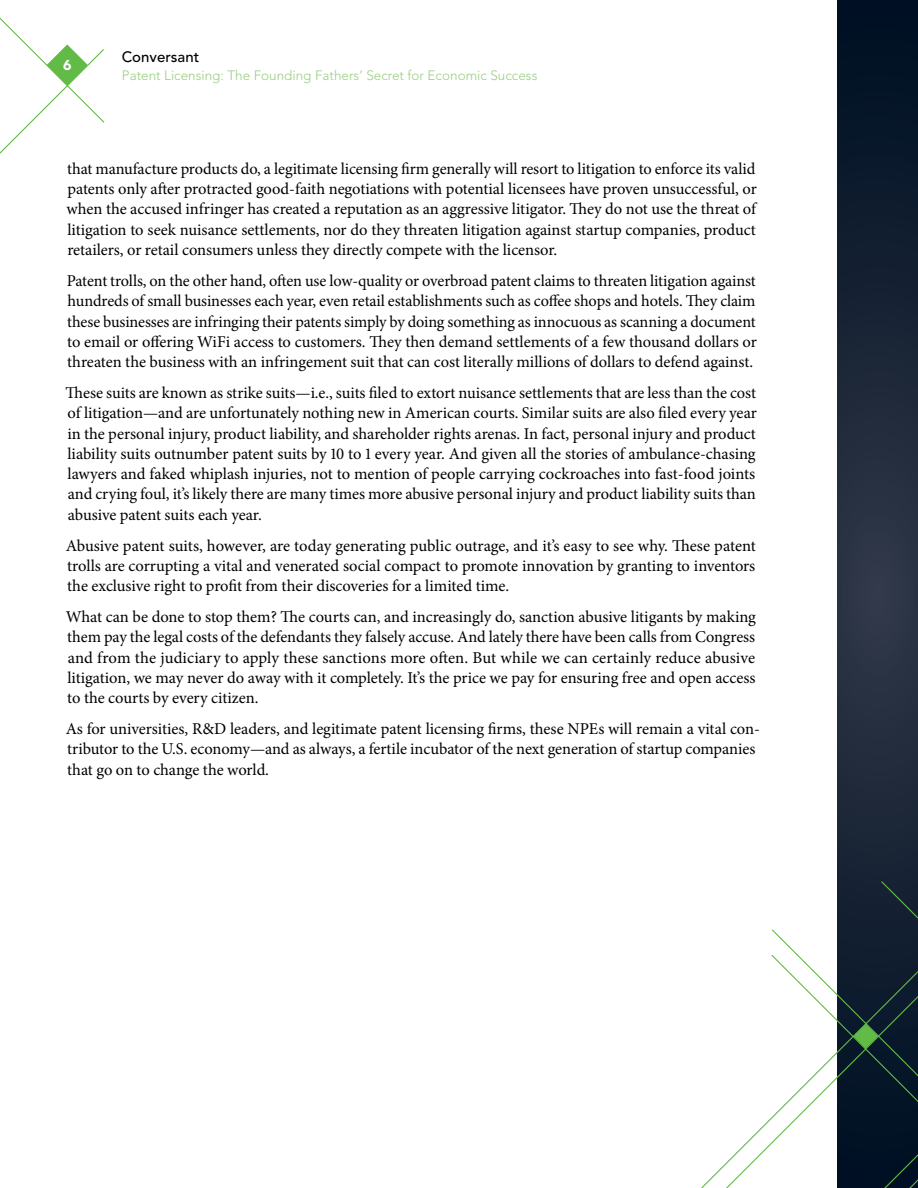
<style>
.page{position:relative;width:918px;height:1188px;background:#fff}
.page>*{position:absolute;margin:0;border:0;box-sizing:border-box;transform-origin:0 0}
.t1{font:16.5px/20.2px "Minion Pro";letter-spacing:-.005em;color:#000;text-align:justify}
.t2{font:500 15px "Avenir LT Std";color:#000}
.t3{font:900 14.25px "Avenir LT Std";color:#fff}
.t4{font:300 13.5px "Avenir LT Std";color:#9acf82}
</style>
<div class="page">
<svg style="left:837px;top:0;width:81px;height:847px;background:#1a2537"></svg>
<svg style="left:0;top:17px;width:105px;height:137px"></svg>
<svg style="left:701px;top:847px;width:217px;height:341px"></svg>
<svg style="left:717px;top:901px;width:53px;height:287px"></svg>
<svg style="left:770px;top:880px;width:148px;height:308px"></svg>
<p class="t3" style="left:63px;top:57px;width:10px">6</p>
<p class="t2" style="left:122px;top:48px;width:79px">Conversant</p>
<p class="t4" style="left:122px;top:67px;width:417px">Patent Licensing: The Founding Fathers’ Secret for Economic Success</p>
<p class="t1" style="left:67px;top:159px;width:692px">that manufacture products do, a legitimate licensing firm generally will resort to litigation to enforce its valid patents only after protracted good-faith negotiations with potential licensees have proven unsuccessful, or when the accused infringer has created a reputation as an aggressive litigator. They do not use the threat of litigation to seek nuisance settlements, nor do they threaten litigation against startup companies, product retailers, or retail consumers unless they directly compete with the licensor.</p>
<p class="t1" style="left:67px;top:271px;width:692px">Patent trolls, on the other hand, often use low-quality or overbroad patent claims to threaten litigation against hundreds of small businesses each year, even retail establishments such as coffee shops and hotels. They claim these businesses are infringing their patents simply by doing something as innocuous as scanning a document to email or offering WiFi access to customers. They then demand settlements of a few thousand dollars or threaten the business with an infringement suit that can cost literally millions of dollars to defend against.</p>
<p class="t1" style="left:66px;top:383px;width:693px">These suits are known as strike suits—i.e., suits filed to extort nuisance settlements that are less than the cost of litigation—and are unfortunately nothing new in American courts. Similar suits are also filed every year in the personal injury, product liability, and shareholder rights arenas. In fact, personal injury and product liability suits outnumber patent suits by 10 to 1 every year. And given all the stories of ambulance-chasing lawyers and faked whiplash injuries, not to mention of people carrying cockroaches into fast-food joints and crying foul, it’s likely there are many times more abusive personal injury and product liability suits than abusive patent suits each year.</p>
<p class="t1" style="left:66px;top:535px;width:692px">Abusive patent suits, however, are today generating public outrage, and it’s easy to see why. These patent trolls are corrupting a vital and venerated social compact to promote innovation by granting to inventors the exclusive right to profit from their discoveries for a limited time.</p>
<p class="t1" style="left:66px;top:607px;width:692px">What can be done to stop them? The courts can, and increasingly do, sanction abusive litigants by making them pay the legal costs of the defendants they falsely accuse. And lately there have been calls from Congress and from the judiciary to apply these sanctions more often. But while we can certainly reduce abusive litigation, we may never do away with it completely. It’s the price we pay for ensuring free and open access to the courts by every citizen.</p>
<p class="t1" style="left:66px;top:719px;width:696px;text-align:left">As for universities, R&amp;D leaders, and legitimate patent licensing firms, these NPEs will remain a vital con&shy;tributor to the U.S. economy—and as always, a fertile incubator of the next generation of startup companies that go on to change the world.</p>
</div>
